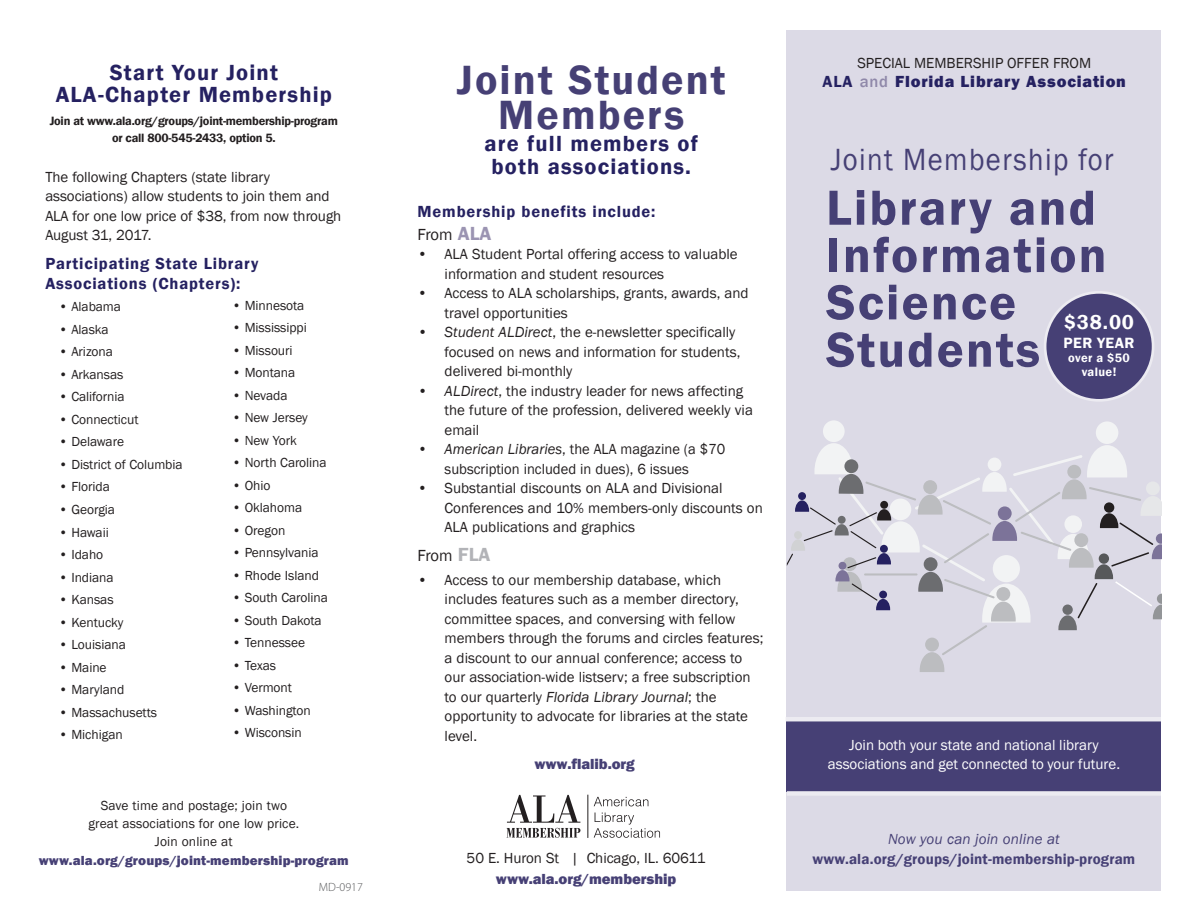
<style>
.page{position:relative;width:1188px;height:918px;background:#fff}
.page>*{position:absolute;margin:0;border:0;box-sizing:border-box;transform-origin:0 0}
.t1{font:600 51px/47.4px "Franklin Gothic";letter-spacing:.04em;color:#464075}
.t2{font:600 42px/34.5px "Franklin Gothic";letter-spacing:.05em;color:#464075;text-align:center}
.t3{font:31.5px "Franklin Gothic";letter-spacing:.05em;color:#464075;scale:.91 1}
.t4{font:600 22.5px/22.5px "Franklin Gothic";letter-spacing:.05em;color:#252161;text-align:center}
.t5{font:600 20.7px "Franklin Gothic";color:#fff}
.t6{font:600 16.5px/19.5px "Franklin Gothic";letter-spacing:.05em;color:#252161}
.t7{font:800 16.5px "Franklin Gothic";letter-spacing:.05em;color:#252161}
.t8{font:16.5px "Franklin Gothic";color:#231f20}
.t9{font:600 15.3px "Franklin Gothic";letter-spacing:.03em;color:#fff}
.t10{font:15px/19.5px "Franklin Gothic";color:#231f20}
.t11{font:15px/19.5px "Franklin Gothic";color:#fff;text-align:center}
.t12{font:600 15px "Franklin Gothic";letter-spacing:.01em;color:#464075}
.t13{font:800 15px "Franklin Gothic";letter-spacing:-.005em;color:#464075}
.t14{font:italic 15px "Franklin Gothic";letter-spacing:.01em;color:#464075}
.t15{font:13.5px/18px "Franklin Gothic";letter-spacing:-.005em;color:#231f20;text-align:center}
.t16{font:800 13.5px "Franklin Gothic";letter-spacing:.01em;color:#464075}
.t17{font:600 12.6px/13.8px "Franklin Gothic";letter-spacing:.03em;color:#fff;text-align:center}
.t18{font:600 12.3px/16.5px "Franklin Gothic";letter-spacing:-.02em;color:#231f20;text-align:center}
.t19{font:300 12px "Myriad Pro";color:#57585a}
.s1{font-weight:400;color:#231f20}
.s2{font-size:19.5px;color:#9b94b2}
.s3{font-style:italic}
.s4{font-weight:600;font-size:19.5px;color:#b2b3b7}
.s5{font-weight:600}
.s6{font-weight:500;color:#8f88a9}
</style>
<div class="page">
<div style="left:787px;top:30px;width:374px;height:861px;background:#dcdae6"></div>
<div style="left:787px;top:721px;width:374px;height:71px;background:#464075"></div>
<div style="left:1045px;top:292px;width:108px;height:108px;background:#464075;border-radius:50%"></div>
<div style="left:1044px;top:291px;width:110px;height:111px;border:3px solid #ecebf1;border-radius:50%"></div>
<div style="left:787px;top:791px;width:374px;height:5px;background:#ecebf1"></div>
<hr style="left:786px;top:717px;width:375px;height:4px;background:#ecebf1">
<div style="left:1096px;top:421px;width:22px;height:23px;background:#f2f3f4;border-radius:50%"></div>
<div style="left:823px;top:420px;width:22px;height:22px;background:#f2f3f4;border-radius:50%"></div>
<svg style="left:787px;top:443px;width:375px;height:229px"></svg>
<svg style="left:507px;top:795px;width:73px;height:43px"></svg>
<svg style="left:594px;top:797px;width:54px;height:9px"></svg>
<svg style="left:594px;top:813px;width:66px;height:25px"></svg>
<hr style="left:587px;top:795px;width:1px;height:43px;background:#231f20">
<h3 class="t4" style="left:56px;top:61px;width:278px">Start Your Joint<br>ALA-Chapter Membership</h3>
<p class="t18" style="left:50px;top:113px;width:290px">Join at www.ala.org/groups/joint-membership-program or call 800-545-2433, option 5.</p>
<p class="t10" style="left:45px;top:167px;width:298px">The following Chapters (state library associations) allow students to join them and ALA for one low price of $38, from now through August 31, 2017.</p>
<p class="t6" style="left:45px;top:254px;width:215px">Participating State Library<br>Associations (Chapters):</p>
<p class="t15" style="left:59px;top:298px;width:64px">• Alabama</p>
<p class="t15" style="left:59px;top:321px;width:51px">• Alaska</p>
<p class="t15" style="left:59px;top:343px;width:56px">• Arizona</p>
<p class="t15" style="left:59px;top:366px;width:66px">• Arkansas</p>
<p class="t15" style="left:59px;top:388px;width:67px">• California</p>
<p class="t15" style="left:59px;top:411px;width:81px">• Connecticut</p>
<p class="t15" style="left:59px;top:433px;width:67px">• Delaware</p>
<p class="t15" style="left:59px;top:456px;width:125px">• District of Columbia</p>
<p class="t15" style="left:59px;top:478px;width:53px">• Florida</p>
<p class="t15" style="left:59px;top:501px;width:58px">• Georgia</p>
<p class="t15" style="left:59px;top:523px;width:51px">• Hawaii</p>
<p class="t15" style="left:59px;top:546px;width:46px">• Idaho</p>
<p class="t15" style="left:59px;top:568px;width:56px">• Indiana</p>
<p class="t15" style="left:59px;top:591px;width:56px">• Kansas</p>
<p class="t15" style="left:59px;top:613px;width:66px">• Kentucky</p>
<p class="t15" style="left:59px;top:636px;width:69px">• Louisiana</p>
<p class="t15" style="left:59px;top:658px;width:49px">• Maine</p>
<p class="t15" style="left:59px;top:681px;width:67px">• Maryland</p>
<p class="t15" style="left:59px;top:703px;width:100px">• Massachusetts</p>
<p class="t15" style="left:59px;top:726px;width:65px">• Michigan</p>
<p class="t15" style="left:232px;top:296px;width:74px">• Minnesota</p>
<p class="t15" style="left:232px;top:319px;width:76px">• Mississippi</p>
<p class="t15" style="left:232px;top:341px;width:62px">• Missouri</p>
<p class="t15" style="left:232px;top:364px;width:65px">• Montana</p>
<p class="t15" style="left:232px;top:386px;width:57px">• Nevada</p>
<p class="t15" style="left:232px;top:409px;width:77px">• New Jersey</p>
<p class="t15" style="left:232px;top:431px;width:66px">• New York</p>
<p class="t15" style="left:232px;top:454px;width:96px">• North Carolina</p>
<p class="t15" style="left:232px;top:476px;width:40px">• Ohio</p>
<p class="t15" style="left:232px;top:499px;width:72px">• Oklahoma</p>
<p class="t15" style="left:232px;top:521px;width:55px">• Oregon</p>
<p class="t15" style="left:232px;top:544px;width:88px">• Pennsylvania</p>
<p class="t15" style="left:232px;top:566px;width:88px">• Rhode Island</p>
<p class="t15" style="left:232px;top:589px;width:97px">• South Carolina</p>
<p class="t15" style="left:232px;top:611px;width:91px">• South Dakota</p>
<p class="t15" style="left:232px;top:634px;width:74px">• Tennessee</p>
<p class="t15" style="left:232px;top:656px;width:45px">• Texas</p>
<p class="t15" style="left:232px;top:679px;width:61px">• Vermont</p>
<p class="t15" style="left:232px;top:701px;width:80px">• Washington</p>
<p class="t15" style="left:232px;top:724px;width:71px">• Wisconsin</p>
<p class="t15" style="left:88px;top:796px;width:212px">Save time and postage; join two great associations for one low price.<br>Join online at</p>
<p class="t16" style="left:39px;top:852px;width:311px">www.ala.org/groups/joint-membership-program</p>
<p class="t19" style="left:319px;top:880px;width:46px">MD-0917</p>
<h2 class="t2" style="left:457px;top:63px;width:270px">Joint Student<br>Members</h2>
<h3 class="t4" style="left:485px;top:133px;width:215px">are full members of both associations.</h3>
<p class="t6" style="left:418px;top:201px;width:239px;line-height:22.5px">Membership benefits include:<br><span class="s1">From</span> <span class="s2">ALA</span></p>
<p class="t10" style="left:445px;top:245px;width:295px;text-indent:-27px">• ALA Student Portal offering access to valuable information and student resources</p>
<p class="t10" style="left:445px;top:284px;width:306px;text-indent:-27px">• Access to ALA scholarships, grants, awards, and travel opportunities</p>
<p class="t10" style="left:445px;top:323px;width:297px;text-indent:-27px"><span class="s3">• Student ALDirect</span>, the e-newsletter specifically focused on news and information for students, delivered bi-monthly</p>
<p class="t10" style="left:445px;top:381px;width:310px;text-indent:-27px"><span class="s3">• ALDirect</span>, the industry leader for news affecting the future of the profession, delivered weekly via email</p>
<p class="t10" style="left:445px;top:440px;width:282px;text-indent:-27px"><span class="s3">• American Libraries</span>, the ALA magazine (a $70 subscription included in dues), 6 issues</p>
<p class="t10" style="left:445px;top:479px;width:320px;text-indent:-27px">• Substantial discounts on ALA and Divisional<br>Conferences and 10% members-only discounts on<br>ALA publications and graphics</p>
<p class="t8" style="left:418px;top:545px;width:74px">From <span class="s4">FLA</span></p>
<p class="t10" style="left:445px;top:570px;width:320px;text-indent:-27px">• Access to our membership database, which includes features such as a member directory, committee spaces, and conversing with fellow members through the forums and circles features; a discount to our annual conference; access to our association-wide listserv; a free subscription to our quarterly <span class="s3">Florida Library Journal</span>; the opportunity to advocate for libraries at the state level.</p>
<p class="t13" style="left:534px;top:754px;width:102px">www.flalib.org</p>
<p class="t10" style="left:467px;top:848px;width:241px">50 E. Huron St | Chicago, IL. 60611</p>
<p class="t13" style="left:496px;top:869px;width:182px">www.ala.org/membership</p>
<p class="t10" style="left:857px;top:53px;width:235px">SPECIAL MEMBERSHIP OFFER FROM</p>
<p class="t7" style="left:823px;top:71px;width:305px"><span class="s5">ALA</span> <span class="s6">and</span> Florida Library Association</p>
<h3 class="t3" style="left:831px;top:140px;width:313px">Joint Membership for</h3>
<h1 class="t1" style="left:826px;top:185px;width:282px">Library and<br>Information<br>Science<br>Students</h1>
<h3 class="t5" style="left:1064px;top:309px;width:72px">$38.00</h3>
<p class="t9" style="left:1064px;top:334px;width:73px">PER YEAR</p>
<p class="t17" style="left:1068px;top:351px;width:63px">over a $50 value!</p>
<p class="t11" style="left:828px;top:736px;width:294px">Join both your state and national library associations and get connected to your future.</p>
<p class="t14" style="left:888px;top:830px;width:173px">Now you can join online at</p>
<p class="t12" style="left:812px;top:850px;width:324px">www.ala.org/groups/joint-membership-program</p>
</div>
